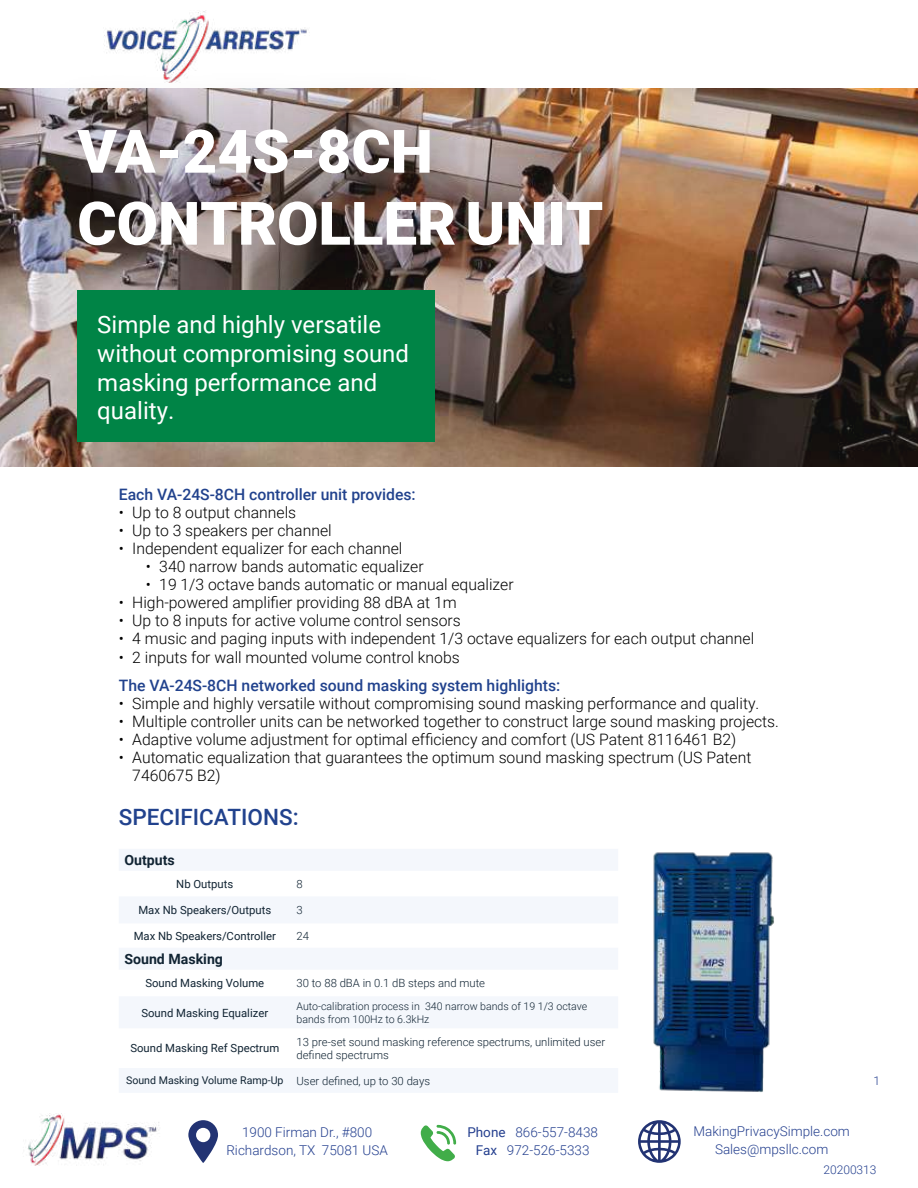
<style>
.page{position:relative;width:918px;height:1188px;background:#fff}
.page>*{position:absolute;margin:0;border:0;box-sizing:border-box;transform-origin:0 0}
.t1{font:900 60px/72px "Roboto";color:#fff}
.t2{font:24px/28.8px "Roboto";color:#fff}
.t3{font:500 22.5px "Roboto";color:#21428d}
.t4{font:300 15.75px/18px "Roboto";color:#000}
.t5{font:500 15.75px "Roboto";color:#21428d}
.t6{font:700 14.1px "Roboto";color:#112433}
.t7{font:300 13.5px/18px "Roboto";color:#25408f;text-align:center}
.t8{font:300 12px "Roboto";color:#25408f}
.t9{font:11.25px "Roboto";color:#112433}
.t10{font:300 11.25px/13.6px "Roboto";color:#112433}
.t11{font:300 10.65px/12.8px "Roboto";color:#112433}
.t12{font:10.65px "Roboto";color:#112433}
.s1{font-weight:300;font-size:11.25px}
.s2{font-weight:400}
</style>
<div class="page">
<img style="left:28px;top:1114px;width:131px;height:52px">
<svg style="left:188px;top:1120px;width:30px;height:43px"></svg>
<svg style="left:638px;top:1120px;width:43px;height:43px"></svg>
<svg style="left:421px;top:1125px;width:35px;height:36px"></svg>
<img style="left:104px;top:10px;width:203px;height:55px">
<img style="left:653px;top:852px;width:121px;height:240px">
<img style="left:0;top:89px;width:918px;height:378px">
<div style="left:16px;top:65px;width:644px;height:246px;background:#000;opacity:.5"></div>
<div style="left:77px;top:291px;width:358px;height:151px;background:#008446"></div>
<svg style="left:119px;top:849px;width:499px;height:243px;fill:#f4f7fc"></svg>
<h1 class="t1" style="left:77px;top:113px;width:528px">VA-24S-8CH<br>CONTROLLER UNIT</h1>
<h2 class="t2" style="left:97px;top:309px;width:313px">Simple and highly versatile without compromising sound masking performance and quality.</h2>
<p class="t5" style="left:119px;top:483px;width:299px">Each VA-24S-8CH controller unit provides:</p>
<p class="t4" style="left:119px;top:503px;width:179px">• Up to 8 output channels</p>
<p class="t4" style="left:119px;top:521px;width:214px">• Up to 3 speakers per channel</p>
<p class="t4" style="left:119px;top:539px;width:285px">• Independent equalizer for each channel</p>
<p class="t4" style="left:146px;top:557px;width:279px">• 340 narrow bands automatic equalizer</p>
<p class="t4" style="left:146px;top:575px;width:369px">• 19 1/3 octave bands automatic or manual equalizer</p>
<p class="t4" style="left:119px;top:593px;width:340px">• High-powered amplifier providing 88 dBA at 1m</p>
<p class="t4" style="left:119px;top:611px;width:343px">• Up to 8 inputs for active volume control sensors</p>
<p class="t4" style="left:119px;top:629px;width:637px">• 4 music and paging inputs with independent 1/3 octave equalizers for each output channel</p>
<p class="t4" style="left:119px;top:648px;width:342px">• 2 inputs for wall mounted volume control knobs</p>
<p class="t5" style="left:119px;top:674px;width:443px">The VA-24S-8CH networked sound masking system highlights:</p>
<p class="t4" style="left:119px;top:694px;width:642px">• Simple and highly versatile without compromising sound masking performance and quality.</p>
<p class="t4" style="left:119px;top:712px;width:662px">• Multiple controller units can be networked together to construct large sound masking projects.</p>
<p class="t4" style="left:119px;top:730px;width:619px">• Adaptive volume adjustment for optimal efficiency and comfort (US Patent 8116461 B2)</p>
<p class="t4" style="left:132px;top:748px;width:621px;text-indent:-13px">• Automatic equalization that guarantees the optimum sound masking spectrum (US Patent<br>7460675 B2)</p>
<h3 class="t3" style="left:119px;top:801px;width:181px">SPECIFICATIONS:</h3>
<p class="t6" style="left:124px;top:850px;width:52px">Outputs</p>
<p class="t9" style="left:176px;top:876px;width:59px">Nb Outputs</p>
<p class="t10" style="left:297px;top:877px;width:8px">8</p>
<p class="t9" style="left:138px;top:902px;width:134px">Max Nb Speakers/Outputs</p>
<p class="t10" style="left:297px;top:903px;width:8px">3</p>
<p class="t9" style="left:134px;top:928px;width:144px">Max Nb Speakers/Controller</p>
<p class="t10" style="left:297px;top:929px;width:14px">24</p>
<p class="t6" style="left:124px;top:949px;width:100px">Sound Masking</p>
<p class="t9" style="left:145px;top:975px;width:120px">Sound Masking Volume</p>
<p class="t10" style="left:297px;top:976px;width:190px">30 to 88 dBA in 0.1 dB steps and mute</p>
<p class="t9" style="left:141px;top:1005px;width:128px">Sound Masking Equalizer</p>
<p class="t11" style="left:297px;top:999px;width:292px">Auto-calibration process in 340 narrow bands of 19 1/3 octave bands from 100Hz to 6.3kHz</p>
<p class="t9" style="left:130px;top:1041px;width:150px">Sound Masking Ref Spectrum</p>
<p class="t10" style="left:297px;top:1034px;width:310px">13 pre-set sound masking reference spectrums, unlimited user defined spectrums</p>
<p class="t12" style="left:126px;top:1073px;width:305px">Sound Masking Volume Ramp-Up <span class="s1">User defined, up to 30 days</span></p>
<p class="t7" style="left:226px;top:1123px;width:163px">1900 Firman Dr., #800<br>Richardson, TX 75081 USA</p>
<p class="t7" style="left:467px;top:1123px;width:132px"><span class="s2">Phone</span> 866-557-8438<br><span class="s2">Fax</span> 972-526-5333</p>
<p class="t7" style="left:693px;top:1122px;width:158px">MakingPrivacySimple.com<br>Sales@mpsllc.com</p>
<p class="t8" style="left:873px;top:1072px;width:8px">1</p>
<p class="t8" style="left:823px;top:1161px;width:55px">20200313</p>
</div>
